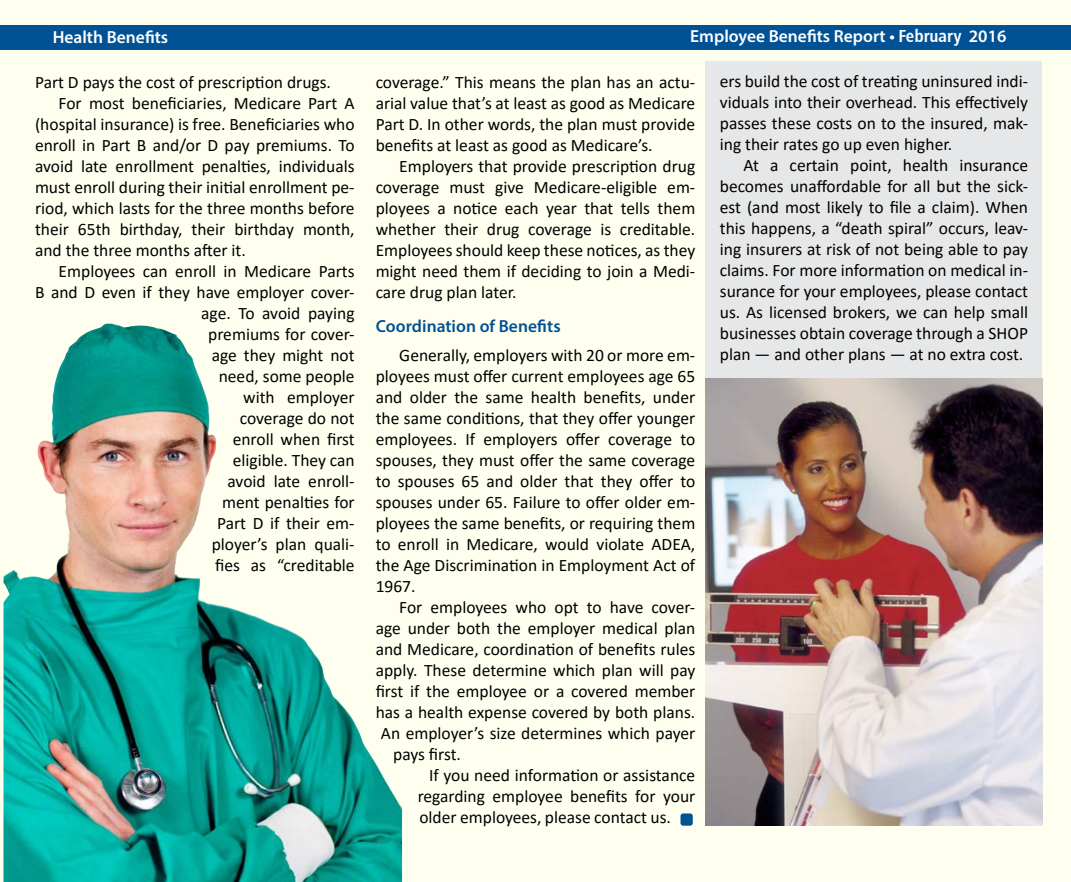
<style>
.page{position:relative;width:1071px;height:882px;background:#fff}
.page>*{position:absolute;margin:0;border:0;box-sizing:border-box;transform-origin:0 0}
.t1{font:17.5px/21px "Calibri";color:#000;text-align:justify}
.t2{font:600 17.5px "Myriad Pro";color:#fff}
.t3{font:600 17.5px "Myriad Pro";color:#005295}
.s1{font-family:"Humanist 777 BT Bold Condensed B";font-weight:400}
</style>
<div class="page">
<div style="left:1px;top:1px;width:1070px;height:881px;background:#fffff0"></div>
<div style="left:0;top:25px;width:1071px;height:24px;background:#005295"></div>
<div style="left:706px;top:61px;width:336px;height:411px;background:#e6e7e8"></div>
<img style="left:4px;top:324px;width:398px;height:558px">
<div style="left:681px;top:813px;width:12px;height:13px;background:#005295;border-radius:3px"></div>
<img style="left:706px;top:379px;width:336px;height:447px">
<p class="t2" style="left:53px;top:26px;width:117px">Health Benefits</p>
<p class="t2" style="left:690px;top:25px;width:318px">Employee Benefits Report • <span class="s1">February</span> 2016</p>
<p class="t1" style="left:35px;top:72px;width:298px">Part D pays the cost of prescription drugs.</p>
<p class="t1" style="left:59px;top:93px;width:298px">For most beneficiaries, Medicare Part A</p>
<p class="t1" style="left:35px;top:114px;width:321px">(hospital insurance) is free. Beneficiaries who</p>
<p class="t1" style="left:35px;top:135px;width:321px">enroll in Part B and/or D pay premiums. To</p>
<p class="t1" style="left:35px;top:156px;width:321px">avoid late enrollment penalties, individuals</p>
<p class="t1" style="left:35px;top:177px;width:321px">must enroll during their initial enrollment pe-</p>
<p class="t1" style="left:35px;top:198px;width:321px">riod, which lasts for the three months before</p>
<p class="t1" style="left:35px;top:219px;width:321px">their 65th birthday, their birthday month,</p>
<p class="t1" style="left:35px;top:240px;width:212px">and the three months after it.</p>
<p class="t1" style="left:59px;top:261px;width:298px">Employees can enroll in Medicare Parts</p>
<p class="t1" style="left:35px;top:282px;width:321px">B and D even if they have employer cover-</p>
<p class="t1" style="left:201px;top:303px;width:155px">age. To avoid paying</p>
<p class="t1" style="left:208px;top:324px;width:148px">premiums for cover-</p>
<p class="t1" style="left:212px;top:345px;width:144px">age they might not</p>
<p class="t1" style="left:219px;top:366px;width:137px">need, some people</p>
<p class="t1" style="left:243px;top:387px;width:113px">with employer</p>
<p class="t1" style="left:240px;top:408px;width:116px">coverage do not</p>
<p class="t1" style="left:233px;top:429px;width:123px">enroll when first</p>
<p class="t1" style="left:233px;top:450px;width:123px">eligible. They can</p>
<p class="t1" style="left:228px;top:471px;width:129px">avoid late enroll-</p>
<p class="t1" style="left:222px;top:492px;width:134px">ment penalties for</p>
<p class="t1" style="left:217px;top:513px;width:139px">Part D if their em-</p>
<p class="t1" style="left:212px;top:534px;width:144px">ployer’s plan quali-</p>
<p class="t1" style="left:215px;top:555px;width:141px">fies as “creditable</p>
<p class="t1" style="left:720px;top:71px;width:310px">ers build the cost of treating uninsured indi&shy;viduals into their overhead. This effectively passes these costs on to the insured, mak&shy;ing their rates go up even higher.</p>
<p class="t1" style="left:720px;top:155px;width:310px;text-indent:24px">At a certain point, health insurance becomes unaffordable for all but the sick&shy;est (and most likely to file a claim). When this happens, a “death spiral” occurs, leav&shy;ing insurers at risk of not being able to pay claims. For more information on medical in&shy;surance for your employees, please contact us. As licensed brokers, we can help small businesses obtain coverage through a SHOP plan — and other plans — at no extra cost.</p>
<p class="t1" style="left:376px;top:72px;width:321px">coverage.” This means the plan has an actu&shy;arial value that’s at least as good as Medicare Part D. In other words, the plan must provide benefits at least as good as Medicare’s.</p>
<p class="t1" style="left:376px;top:156px;width:321px;text-indent:24px">Employers that provide prescription drug coverage must give Medicare-eligible em&shy;ployees a notice each year that tells them whether their drug coverage is creditable.<br>Employees should keep these notices, as they might need them if deciding to join a Medi&shy;care drug plan later.</p>
<p class="t3" style="left:376px;top:315px;width:187px">Coordination of Benefits</p>
<p class="t1" style="left:376px;top:344px;width:321px;text-indent:24px">Generally, employers with 20 or more em&shy;ployees must offer current employees age 65 and older the same health benefits, under the same conditions, that they offer younger employees. If employers offer coverage to spouses, they must offer the same coverage to spouses 65 and older that they offer to spouses under 65. Failure to offer older em&shy;ployees the same benefits, or requiring them to enroll in Medicare, would violate ADEA, the Age Discrimination in Employment Act of 1967.</p>
<p class="t1" style="left:399px;top:596px;width:298px">For employees who opt to have cover-</p>
<p class="t1" style="left:376px;top:617px;width:321px">age under both the employer medical plan</p>
<p class="t1" style="left:376px;top:638px;width:321px">and Medicare, coordination of benefits rules</p>
<p class="t1" style="left:376px;top:659px;width:321px">apply. These determine which plan will pay</p>
<p class="t1" style="left:376px;top:680px;width:321px">first if the employee or a covered member</p>
<p class="t1" style="left:376px;top:701px;width:321px">has a health expense covered by both plans.</p>
<p class="t1" style="left:381px;top:722px;width:316px">An employer’s size determines which payer</p>
<p class="t1" style="left:393px;top:743px;width:69px">pays first.</p>
<p class="t1" style="left:429px;top:764px;width:268px">If you need information or assistance</p>
<p class="t1" style="left:418px;top:785px;width:279px">regarding employee benefits for your</p>
<p class="t1" style="left:419px;top:806px;width:253px">older employees, please contact us.</p>
</div>
